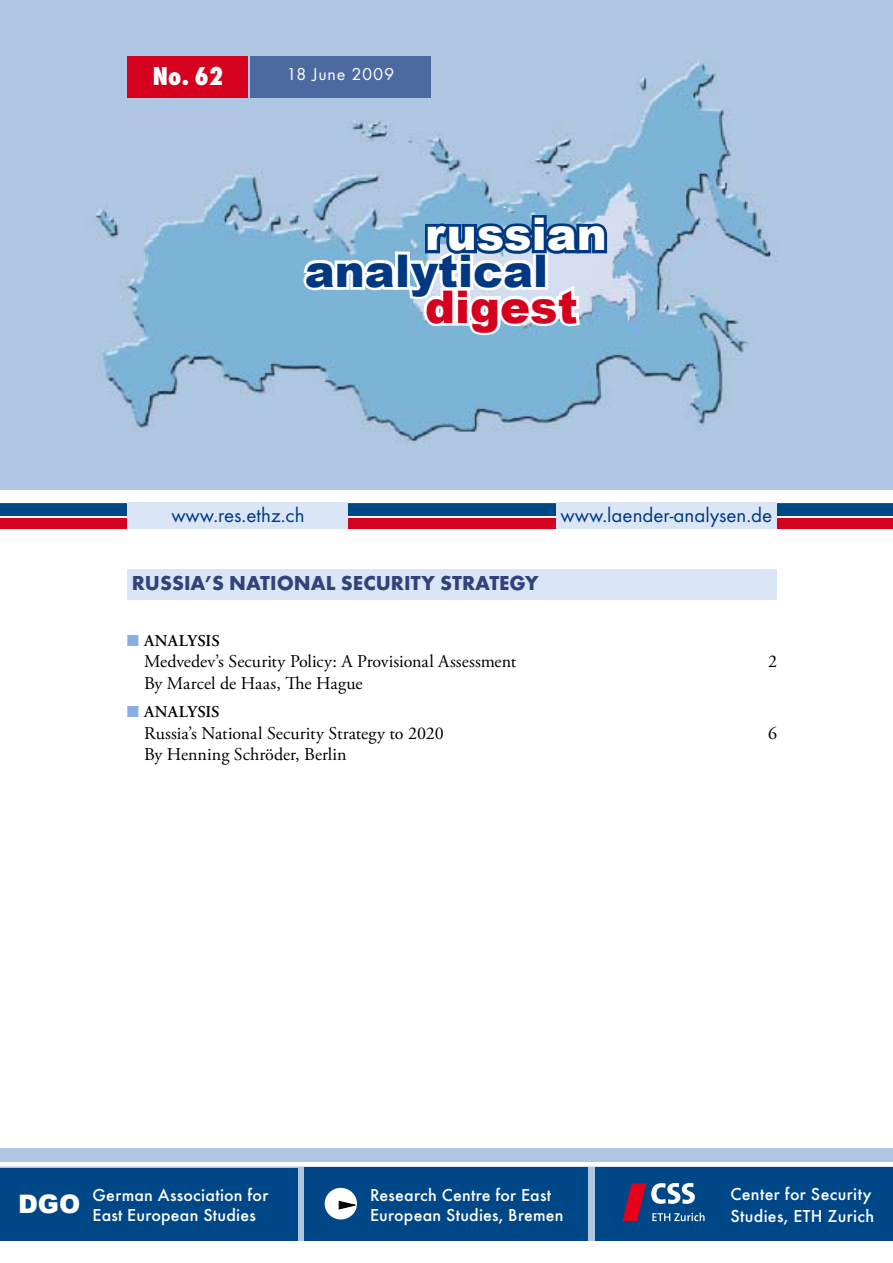
<style>
.page{position:relative;width:893px;height:1263px;background:#fff}
.page>*{position:absolute;margin:0;border:0;box-sizing:border-box;transform-origin:0 0}
.t1{font:900 45px "Arial";color:#003882}
.t2{font:900 45px "Arial";color:#fff}
.t3{font:900 45px "Arial";color:#d4001e}
.t4{font:27px "Futura TOT Ext Bol Con";color:#fff}
.t5{font:900 25.5px "Arial";color:#fff}
.t6{font:21px "Futura TOT Boo";color:#003882}
.t7{font:700 21px "Futura TOT";color:#334278}
.t8{font:18px "Adobe Garamond Pro";color:#000}
.t9{font:500 18px/19.5px "Futura TOT";letter-spacing:.015em;color:#fff}
.t10{font:18px "Futura TOT Boo";letter-spacing:.04em;color:#fff}
.t11{font:600 16.5px "Adobe Garamond Pro";letter-spacing:.005em;color:#000}
.s1{font-family:"Futura TOT Boo";font-weight:400;color:#88aee1}
</style>
<div class="page">
<div style="left:0;top:1148px;width:893px;height:93px;background:#aec6df"></div>
<img style="left:0;top:0;width:893px;height:489px">
<div style="left:0;top:501px;width:893px;height:15px;background:#004787"></div>
<div style="left:0;top:519px;width:893px;height:10px;background:#d4001e"></div>
<div style="left:128px;top:56px;width:120px;height:42px;background:#d4001e"></div>
<hr style="left:0;top:1162px;width:893px;height:4px;background:#fff">
<hr style="left:0;top:499px;width:893px;height:4px;background:#fff">
<div style="left:250px;top:56px;width:181px;height:42px;background:#4d6aa0"></div>
<div style="left:128px;top:569px;width:649px;height:31px;background:#dae6f6"></div>
<svg style="left:299px;top:212px;width:311px;height:128px"></svg>
<div style="left:128px;top:503px;width:220px;height:26px;background:#dae6f6"></div>
<div style="left:556px;top:503px;width:221px;height:26px;background:#dae6f6"></div>
<div style="left:595px;top:1167px;width:297px;height:74px;background:#004787"></div>
<svg style="left:622px;top:1183px;width:82px;height:38px"></svg>
<div style="left:304px;top:1167px;width:284px;height:73px;background:#004787"></div>
<div style="left:0;top:1168px;width:297px;height:72px;background:#004787"></div>
<div style="left:325px;top:1188px;width:32px;height:31px;background:#fff;border-radius:50%"></div>
<svg style="left:339px;top:1201px;width:17px;height:8px"></svg>
<h2 class="t4" style="left:153px;top:61px;width:72px">No. 62</h2>
<p class="t10" style="left:287px;top:64px;width:109px">18 June 2009</p>
<h1 class="t2" style="left:425px;top:202px;width:183px">russian</h1>
<h1 class="t1" style="left:305px;top:238px;width:245px">analytical</h1>
<h1 class="t3" style="left:425px;top:274px;width:154px">digest</h1>
<p class="t6" style="left:171px;top:502px;width:135px">www.res.ethz.ch</p>
<p class="t7" style="left:132px;top:570px;width:408px">RUSSIA’S NATIONAL SECURITY STRATEGY</p>
<p class="t6" style="left:560px;top:502px;width:213px">www.laender-analysen.de</p>
<p class="t11" style="left:128px;top:631px;width:94px"><span class="s1">■</span> ANALYSIS</p>
<p class="t8" style="left:144px;top:651px;width:374px">Medvedev’s Security Policy: A Provisional Assessment</p>
<p class="t8" style="left:768px;top:651px;width:10px">2</p>
<p class="t8" style="left:144px;top:672px;width:220px">By Marcel de Haas, The Hague</p>
<p class="t11" style="left:128px;top:702px;width:94px"><span class="s1">■</span> ANALYSIS</p>
<p class="t8" style="left:144px;top:722px;width:301px">Russia’s National Security Strategy to 2020</p>
<p class="t8" style="left:768px;top:722px;width:10px">6</p>
<p class="t8" style="left:144px;top:744px;width:204px">By Henning Schröder, Berlin</p>
<h3 class="t5" style="left:18px;top:1185px;width:64px">DGO</h3>
<p class="t9" style="left:93px;top:1185px;width:177px">German Association for<br>East European Studies</p>
<p class="t9" style="left:370px;top:1185px;width:195px">Research Centre for East<br>European Studies, Bremen</p>
<p class="t9" style="left:730px;top:1184px;width:143px">Center for Security</p>
<p class="t9" style="left:730px;top:1206px;width:145px">Studies, ETH Zurich</p>
</div>
